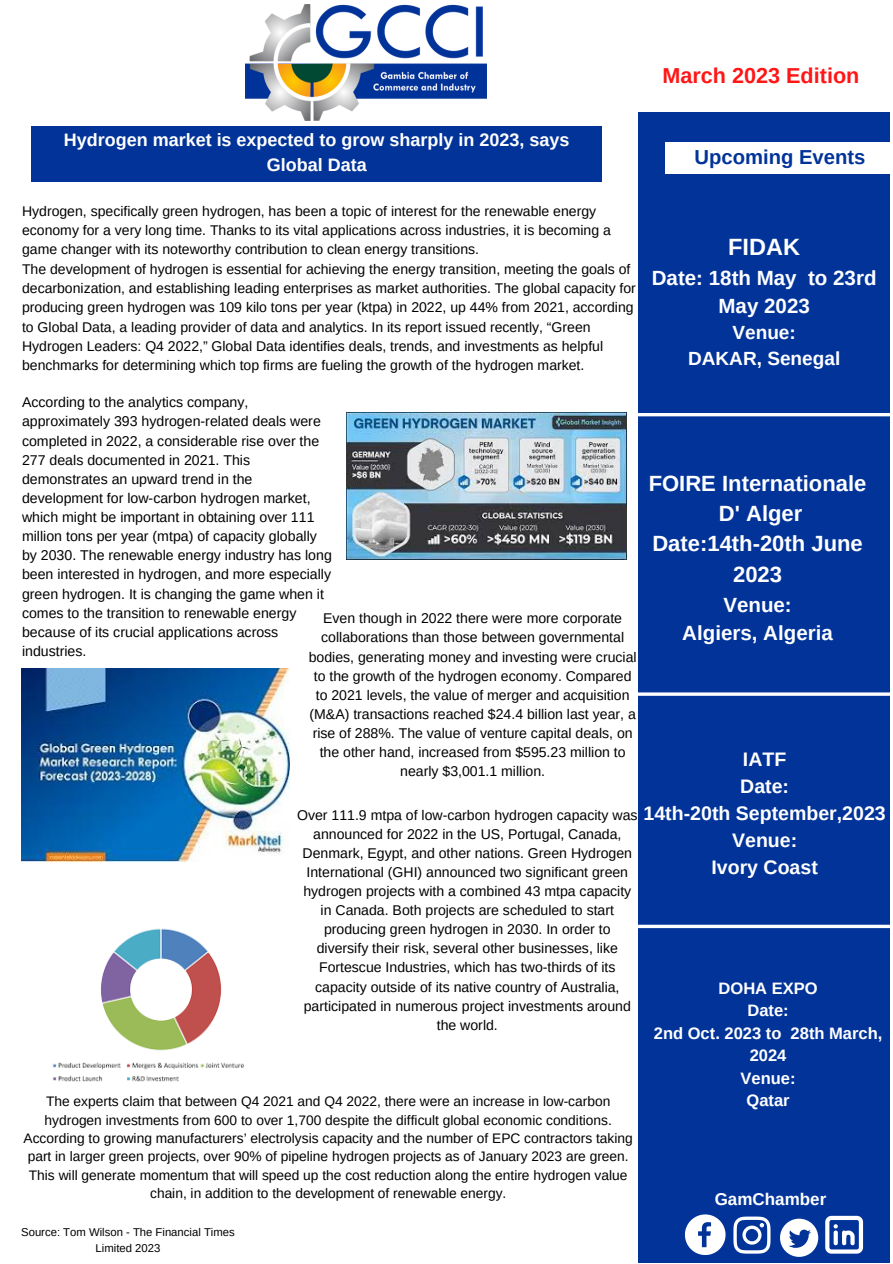
<style>
.page{position:relative;width:893px;height:1264px;background:#fff}
.page>*{position:absolute;margin:0;border:0;box-sizing:border-box;transform-origin:0 0}
.t1{font:700 23.55px "Arimo";color:#fff}
.t2{font:700 22.05px/30.3px "Arimo";color:#fff;text-align:center}
.t3{font:700 21.6px "Arimo";color:#ff1616}
.t4{font:700 20.55px/28px "Arimo";color:#fff;text-align:center}
.t5{font:700 20.25px "Arimo";color:#013399}
.t6{font:700 19.5px "Arimo";color:#fff}
.t7{font:700 19.05px "Arimo";color:#fff}
.t8{font:700 18px/24.8px "Arimo";color:#fff;text-align:center}
.t9{font:700 16.95px "Arimo";color:#fff}
.t10{font:700 16.5px/22.5px "Arimo";color:#fff;text-align:center}
.t11{font:14.1px/19px "Arimo";color:#000}
.t12{font:13.8px/18.3px "Arimo";color:#000;text-align:center}
.t13{font:11.25px/15.3px "Arimo";color:#000;text-align:center}
</style>
<div class="page">
<div style="left:638px;top:112px;width:251px;height:1150px;background:#013399"></div>
<img style="left:245px;top:5px;width:241px;height:116px">
<svg style="left:685px;top:1214px;width:40px;height:40px"></svg>
<svg style="left:733px;top:1216px;width:37px;height:37px"></svg>
<svg style="left:780px;top:1218px;width:38px;height:38px"></svg>
<hr style="left:617px;top:692px;width:275px;height:3px;background:#fff">
<div style="left:664px;top:142px;width:228px;height:31px;background:#fff"></div>
<div style="left:32px;top:126px;width:570px;height:56px;background:#013399"></div>
<svg style="left:638px;top:924px;width:252px;height:4px"></svg>
<svg style="left:825px;top:1215px;width:38px;height:38px"></svg>
<hr style="left:634px;top:413px;width:258px;height:3px;background:#fff">
<img style="left:346px;top:413px;width:280px;height:146px">
<img style="left:22px;top:668px;width:267px;height:194px">
<img style="left:52px;top:928px;width:192px;height:154px">
<p class="t3" style="left:662px;top:64px;width:198px">March 2023 Edition</p>
<p class="t8" style="left:64px;top:127px;width:507px">Hydrogen market is expected to grow sharply in 2023, says<br>Global Data</p>
<p class="t11" style="left:22px;top:201px;width:590px">Hydrogen, specifically green hydrogen, has been a topic of interest for the renewable energy economy for a very long time. Thanks to its vital applications across industries, it is becoming a game changer with its noteworthy contribution to clean energy transitions.</p>
<p class="t11" style="left:22px;top:259px;width:615px">The development of hydrogen is essential for achieving the energy transition, meeting the goals of decarbonization, and establishing leading enterprises as market authorities. The global capacity for producing green hydrogen was 109 kilo tons per year (ktpa) in 2022, up 44% from 2021, according to Global Data, a leading provider of data and analytics. In its report issued recently, “Green Hydrogen Leaders: Q4 2022,” Global Data identifies deals, trends, and investments as helpful benchmarks for determining which top firms are fueling the growth of the hydrogen market.</p>
<p class="t11" style="left:22px;top:393px;width:311px">According to the analytics company, approximately 393 hydrogen-related deals were completed in 2022, a considerable rise over the 277 deals documented in 2021. This demonstrates an upward trend in the development for low-carbon hydrogen market, which might be important in obtaining over 111 million tons per year (mtpa) of capacity globally by 2030. The renewable energy industry has long been interested in hydrogen, and more especially green hydrogen. It is changing the game when it comes to the transition to renewable energy because of its crucial applications across industries.</p>
<p class="t5" style="left:694px;top:146px;width:172px">Upcoming Events</p>
<p class="t1" style="left:728px;top:233px;width:73px">FIDAK</p>
<p class="t4" style="left:651px;top:264px;width:226px">Date: 18th May to 23rd<br>May 2023</p>
<p class="t7" style="left:732px;top:322px;width:65px">Venue:</p>
<p class="t7" style="left:688px;top:348px;width:154px">DAKAR, Senegal</p>
<p class="t2" style="left:648px;top:468px;width:219px">FOIRE Internationale</p>
<p class="t2" style="left:718px;top:498px;width:85px">D' Alger</p>
<p class="t2" style="left:652px;top:528px;width:212px">Date:14th-20th June<br>2023</p>
<p class="t4" style="left:723px;top:591px;width:70px">Venue:</p>
<p class="t4" style="left:682px;top:619px;width:152px">Algiers, Algeria</p>
<p class="t11" style="left:309px;top:609px;width:329px;text-align:center">Even though in 2022 there were more corporate collaborations than those between governmental bodies, generating money and investing were crucial to the growth of the hydrogen economy. Compared to 2021 levels, the value of merger and acquisition (M&amp;A) transactions reached $24.4 billion last year, a rise of 288%. The value of venture capital deals, on the other hand, increased from $595.23 million to nearly $3,001.1 million.</p>
<p class="t11" style="left:297px;top:805px;width:342px;text-align:center">Over 111.9 mtpa of low-carbon hydrogen capacity was announced for 2022 in the US, Portugal, Canada, Denmark, Egypt, and other nations. Green Hydrogen International (GHI) announced two significant green hydrogen projects with a combined 43 mtpa capacity in Canada. Both projects are scheduled to start producing green hydrogen in 2030. In order to diversify their risk, several other businesses, like Fortescue Industries, which has two-thirds of its capacity outside of its native country of Australia, participated in numerous project investments around the world.</p>
<p class="t6" style="left:743px;top:748px;width:45px">IATF</p>
<p class="t6" style="left:740px;top:775px;width:50px">Date:</p>
<p class="t6" style="left:643px;top:802px;width:244px">14th-20th September,2023</p>
<p class="t6" style="left:732px;top:829px;width:67px">Venue:</p>
<p class="t6" style="left:711px;top:856px;width:108px">Ivory Coast</p>
<p class="t10" style="left:718px;top:976px;width:101px">DOHA EXPO</p>
<p class="t10" style="left:747px;top:999px;width:43px">Date:</p>
<p class="t10" style="left:653px;top:1021px;width:230px">2nd Oct. 2023 to 28th March,<br>2024</p>
<p class="t10" style="left:740px;top:1066px;width:57px">Venue:</p>
<p class="t10" style="left:746px;top:1089px;width:45px">Qatar</p>
<p class="t12" style="left:24px;top:1092px;width:610px">The experts claim that between Q4 2021 and Q4 2022, there were an increase in low-carbon hydrogen investments from 600 to over 1,700 despite the difficult global economic conditions.<br>According to growing manufacturers’ electrolysis capacity and the number of EPC contractors taking part in larger green projects, over 90% of pipeline hydrogen projects as of January 2023 are green.<br>This will generate momentum that will speed up the cost reduction along the entire hydrogen value chain, in addition to the development of renewable energy.</p>
<p class="t9" style="left:714px;top:1189px;width:113px">GamChamber</p>
<p class="t13" style="left:21px;top:1224px;width:215px">Source: Tom Wilson - The Financial Times<br>Limited 2023</p>
</div>
